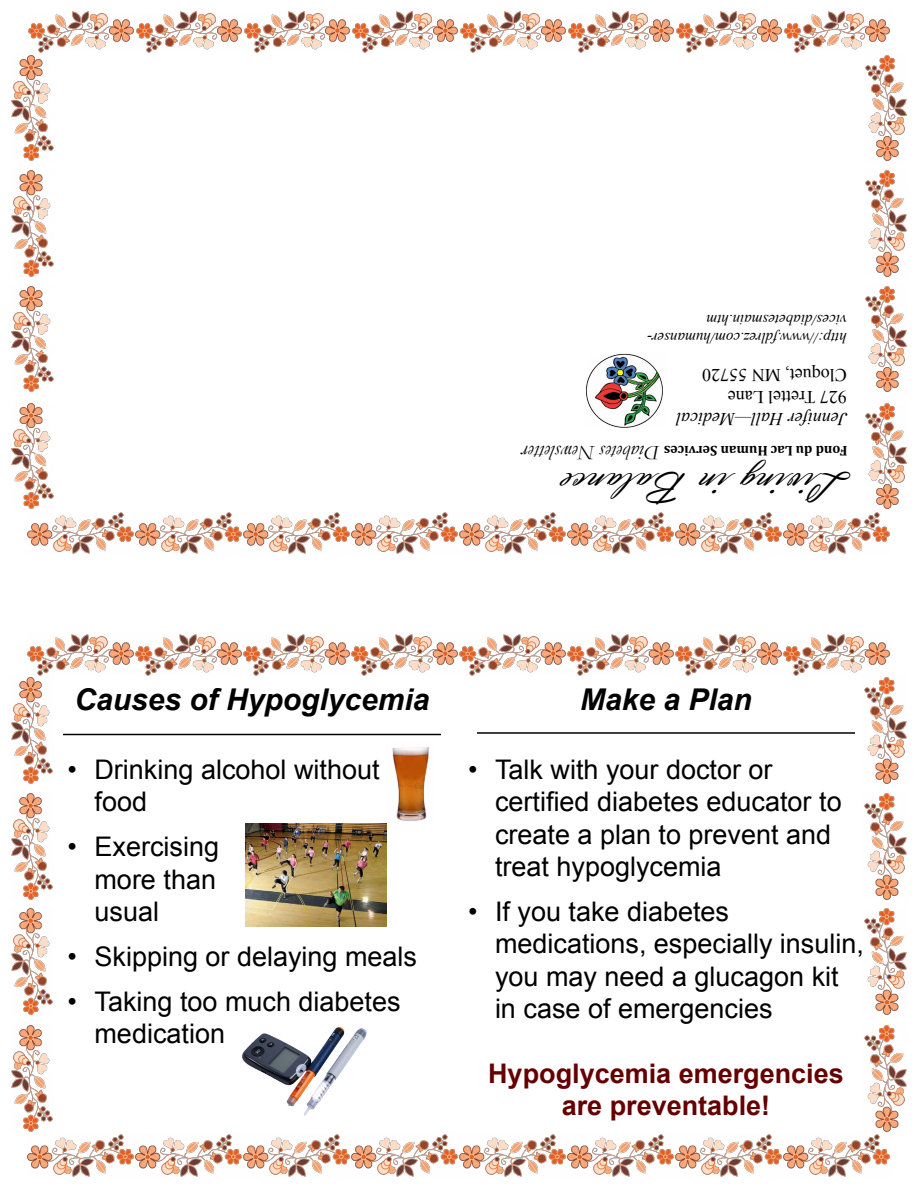
<style>
.page{position:relative;width:918px;height:1188px;background:#fff}
.page>*{position:absolute;margin:0;border:0;box-sizing:border-box;transform-origin:0 0}
.t1{font:45px "Vladimir Script";color:#000}
.t2{font:italic 700 30px "Arial";color:#000}
.t3{font:27px/32.4px "Arial";color:#000}
.t4{font:700 27px/32.4px "Arial";color:#600;text-align:center}
.t5{font:italic 20.7px "Garamond";color:#000}
.t6{font:18px/21.6px "Times New Roman";color:#000}
.t7{font:italic 18px "Times New Roman";color:#000}
.t8{font:italic 15px/18px "Times New Roman";color:#000}
.t9{font:700 14.1px "Cambria";color:#000}
</style>
<div class="page">
<img style="left:28px;top:11px;width:862px;height:42px">
<img style="left:27px;top:512px;width:863px;height:42px">
<img style="left:11px;top:55px;width:43px;height:106px">
<img style="left:11px;top:170px;width:43px;height:107px">
<img style="left:11px;top:286px;width:43px;height:106px">
<img style="left:11px;top:403px;width:43px;height:106px">
<img style="left:865px;top:403px;width:42px;height:106px">
<img style="left:865px;top:286px;width:42px;height:106px">
<img style="left:865px;top:170px;width:42px;height:107px">
<img style="left:865px;top:55px;width:42px;height:106px">
<img style="left:27px;top:634px;width:863px;height:42px">
<img style="left:27px;top:1134px;width:863px;height:43px">
<img style="left:11px;top:677px;width:42px;height:107px">
<img style="left:11px;top:793px;width:42px;height:107px">
<img style="left:11px;top:908px;width:42px;height:107px">
<img style="left:11px;top:1025px;width:42px;height:107px">
<img style="left:864px;top:1025px;width:43px;height:107px">
<img style="left:864px;top:908px;width:43px;height:107px">
<img style="left:864px;top:793px;width:43px;height:107px">
<img style="left:864px;top:677px;width:43px;height:107px">
<hr style="left:63px;top:734px;width:378px;height:1px;background:#000">
<hr style="left:477px;top:732px;width:378px;height:2px;background:#000">
<img style="left:386px;top:747px;width:43px;height:77px">
<img style="left:242px;top:1027px;width:125px;height:89px">
<img style="left:245px;top:824px;width:142px;height:103px">
<img style="left:586px;top:353px;width:77px;height:75px">
<p class="t8" style="left:847px;top:347px;width:201px;rotate:-180deg">http://www.fdlrez.com/humanser&shy;vices/diabetesmain.htm</p>
<p class="t6" style="left:847px;top:408px;width:146px;rotate:-180deg">927 Trettel Lane<br>Cloquet, MN 55720</p>
<p class="t7" style="left:847px;top:431px;width:172px;rotate:-180deg">Jennifer Hall—Medical</p>
<p class="t5" style="left:660px;top:467px;width:139px;rotate:-180deg">Diabetes Newsletter</p>
<p class="t9" style="left:848px;top:461px;width:185px;rotate:-180deg">Fond du Lac Human Services</p>
<h1 class="t1" style="left:845px;top:514px;width:285px;rotate:-180deg">Living in Balance</h1>
<p class="t2" style="left:74px;top:680px;width:357px">Causes of Hypoglycemia</p>
<p class="t3" style="left:94px;top:753px;width:287px;text-indent:-27px">• Drinking alcohol without food</p>
<p class="t3" style="left:94px;top:831px;width:126px;text-align:justify;text-indent:-27px">• Exercising more than usual</p>
<p class="t3" style="left:68px;top:941px;width:351px">• Skipping or delaying meals</p>
<p class="t3" style="left:94px;top:986px;width:308px;text-indent:-27px">• Taking too much diabetes medication</p>
<p class="t2" style="left:580px;top:680px;width:173px">Make a Plan</p>
<p class="t3" style="left:495px;top:753px;width:348px;text-indent:-27px">• Talk with your doctor or certified diabetes educator to create a plan to prevent and treat hypoglycemia</p>
<p class="t3" style="left:495px;top:896px;width:370px;text-indent:-27px">• If you take diabetes medications, especially insulin, you may need a glucagon kit in case of emergencies</p>
<p class="t4" style="left:488px;top:1058px;width:357px">Hypoglycemia emergencies are preventable!</p>
</div>
